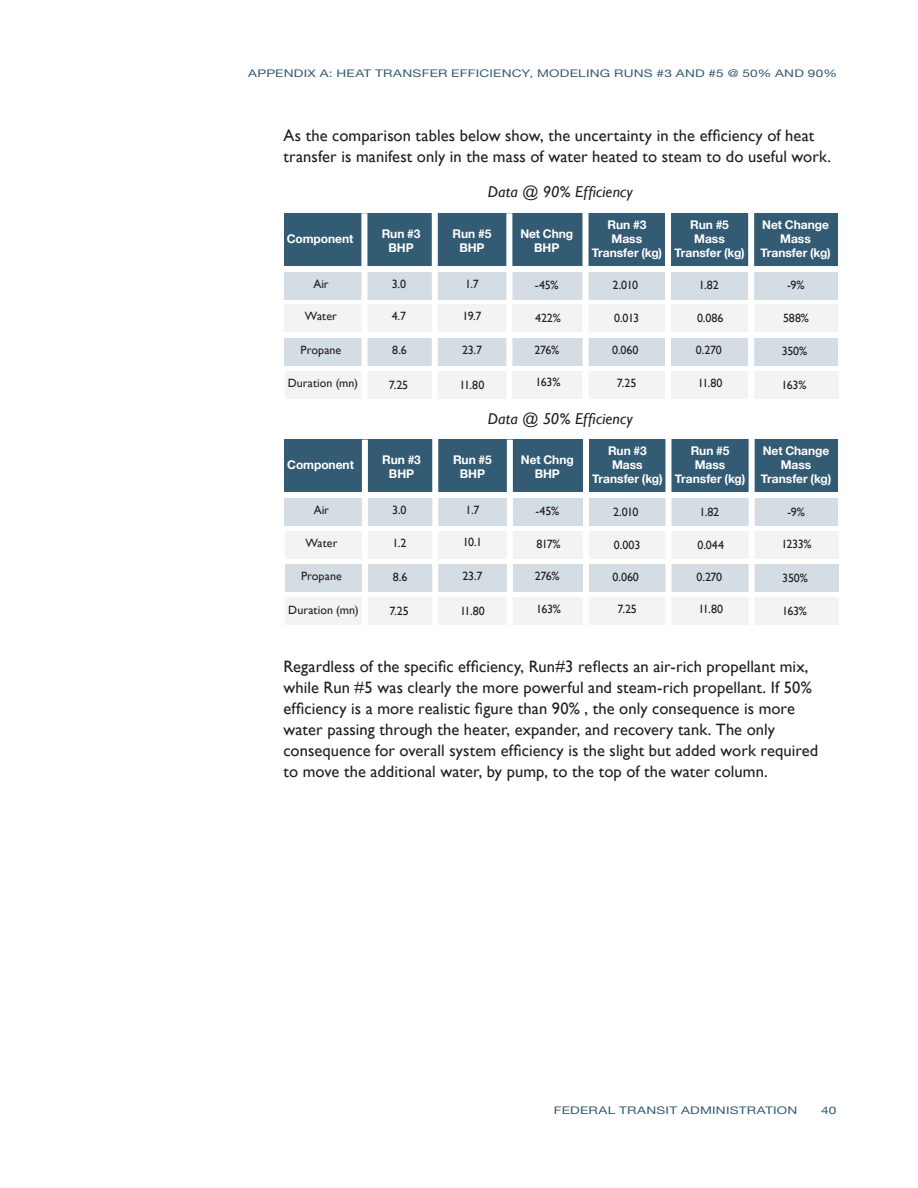
<style>
.page{position:relative;width:918px;height:1188px;background:#fff}
.page>*{position:absolute;margin:0;border:0;box-sizing:border-box;transform-origin:0 0}
.t1{font:16.5px/21px "Gill Sans";letter-spacing:.005em;color:#231f20}
.t2{font:italic 15.75px "Gill Sans";letter-spacing:.01em;color:#231f20}
.t3{font:12px "Gill Sans";letter-spacing:-.01em;color:#231f20}
.t4{font:700 12px/14.1px "Helvetica Neue";letter-spacing:-.005em;color:#fff;text-align:center}
.t5{font:10.5px "Helvetica Neue";letter-spacing:.02em;color:#345b74;scale:1.3 1}
</style>
<div class="page">
<div style="left:284px;top:305px;width:554px;height:27px;background:#f3f3f3"></div>
<div style="left:284px;top:338px;width:554px;height:27px;background:#d4dde3"></div>
<div style="left:285px;top:372px;width:553px;height:27px;background:#f3f3f3"></div>
<div style="left:285px;top:531px;width:553px;height:27px;background:#f3f3f3"></div>
<div style="left:285px;top:564px;width:553px;height:28px;background:#d4dde3"></div>
<div style="left:285px;top:598px;width:554px;height:27px;background:#f3f3f3"></div>
<div style="left:284px;top:213px;width:553px;height:52px;background:#345b74"></div>
<div style="left:284px;top:272px;width:553px;height:27px;background:#d4dde3"></div>
<div style="left:361px;top:213px;width:6px;height:196px;background:#fff"></div>
<div style="left:432px;top:212px;width:6px;height:191px;background:#fff"></div>
<div style="left:506px;top:213px;width:6px;height:192px;background:#fff"></div>
<div style="left:583px;top:211px;width:6px;height:192px;background:#fff"></div>
<div style="left:748px;top:212px;width:6px;height:200px;background:#fff"></div>
<div style="left:665px;top:209px;width:6px;height:200px;background:#fff"></div>
<div style="left:284px;top:440px;width:554px;height:52px;background:#345b74"></div>
<div style="left:284px;top:499px;width:554px;height:27px;background:#d4dde3"></div>
<div style="left:362px;top:440px;width:6px;height:196px;background:#fff"></div>
<div style="left:432px;top:438px;width:6px;height:192px;background:#fff"></div>
<div style="left:507px;top:440px;width:6px;height:191px;background:#fff"></div>
<div style="left:583px;top:437px;width:6px;height:193px;background:#fff"></div>
<div style="left:749px;top:438px;width:6px;height:200px;background:#fff"></div>
<div style="left:665px;top:435px;width:6px;height:201px;background:#fff"></div>
<p class="t5" style="left:248px;top:64px;width:454px">APPENDIX A: HEAT TRANSFER EFFICIENCY, MODELING RUNS #3 AND #5 @ 50% AND 90%</p>
<p class="t1" style="left:284px;top:125px;width:532px">As the comparison tables below show, the uncertainty in the efficiency of heat</p>
<p class="t1" style="left:284px;top:146px;width:549px">transfer is manifest only in the mass of water heated to steam to do useful work.</p>
<p class="t2" style="left:488px;top:183px;width:147px">Data @ 90% Efficiency</p>
<p class="t4" style="left:592px;top:217px;width:72px">Run #3<br>Mass<br>Transfer (kg)</p>
<p class="t4" style="left:674px;top:217px;width:72px">Run #5<br>Mass<br>Transfer (kg)</p>
<p class="t4" style="left:760px;top:217px;width:72px">Net Change<br>Mass<br>Transfer (kg)</p>
<p class="t4" style="left:287px;top:231px;width:68px">Component</p>
<p class="t4" style="left:382px;top:226px;width:40px">Run #3<br>BHP</p>
<p class="t4" style="left:453px;top:226px;width:40px">Run #5<br>BHP</p>
<p class="t4" style="left:520px;top:226px;width:54px">Net Chng<br>BHP</p>
<p class="t3" style="left:535px;top:278px;width:25px">-45%</p>
<p class="t3" style="left:392px;top:277px;width:16px">3.0</p>
<p class="t3" style="left:465px;top:277px;width:15px">1.7</p>
<p class="t3" style="left:463px;top:309px;width:20px">19.7</p>
<p class="t3" style="left:462px;top:343px;width:22px">23.7</p>
<p class="t3" style="left:313px;top:277px;width:17px">Air</p>
<p class="t3" style="left:613px;top:278px;width:27px">2.010</p>
<p class="t3" style="left:699px;top:278px;width:21px">1.82</p>
<p class="t3" style="left:787px;top:278px;width:19px">-9%</p>
<p class="t3" style="left:392px;top:309px;width:16px">4.7</p>
<p class="t3" style="left:392px;top:343px;width:16px">8.6</p>
<p class="t3" style="left:389px;top:378px;width:21px">7.25</p>
<p class="t3" style="left:305px;top:309px;width:34px">Water</p>
<p class="t3" style="left:301px;top:343px;width:42px">Propane</p>
<p class="t3" style="left:288px;top:376px;width:72px">Duration (mn)</p>
<p class="t3" style="left:535px;top:311px;width:27px">422%</p>
<p class="t3" style="left:783px;top:311px;width:28px">588%</p>
<p class="t3" style="left:782px;top:344px;width:27px">350%</p>
<p class="t3" style="left:614px;top:311px;width:26px">0.013</p>
<p class="t3" style="left:697px;top:311px;width:28px">0.086</p>
<p class="t3" style="left:534px;top:343px;width:26px">276%</p>
<p class="t3" style="left:536px;top:375px;width:26px">163%</p>
<p class="t2" style="left:488px;top:409px;width:146px">Data @ 50% Efficiency</p>
<p class="t3" style="left:612px;top:343px;width:28px">0.060</p>
<p class="t3" style="left:696px;top:343px;width:27px">0.270</p>
<p class="t3" style="left:617px;top:376px;width:21px">7.25</p>
<p class="t3" style="left:698px;top:376px;width:26px">11.80</p>
<p class="t3" style="left:460px;top:378px;width:26px">11.80</p>
<p class="t3" style="left:782px;top:378px;width:26px">163%</p>
<p class="t4" style="left:592px;top:443px;width:72px">Run #3<br>Mass<br>Transfer (kg)</p>
<p class="t4" style="left:675px;top:443px;width:72px">Run #5<br>Mass<br>Transfer (kg)</p>
<p class="t4" style="left:761px;top:443px;width:72px">Net Change<br>Mass<br>Transfer (kg)</p>
<p class="t4" style="left:287px;top:457px;width:68px">Component</p>
<p class="t4" style="left:382px;top:452px;width:40px">Run #3<br>BHP</p>
<p class="t4" style="left:453px;top:452px;width:40px">Run #5<br>BHP</p>
<p class="t4" style="left:521px;top:452px;width:54px">Net Chng<br>BHP</p>
<p class="t3" style="left:535px;top:504px;width:25px">-45%</p>
<p class="t3" style="left:392px;top:503px;width:16px">3.0</p>
<p class="t3" style="left:466px;top:503px;width:15px">1.7</p>
<p class="t3" style="left:463px;top:535px;width:21px">10.1</p>
<p class="t3" style="left:463px;top:569px;width:22px">23.7</p>
<p class="t3" style="left:314px;top:503px;width:17px">Air</p>
<p class="t3" style="left:613px;top:505px;width:27px">2.010</p>
<p class="t3" style="left:699px;top:505px;width:21px">1.82</p>
<p class="t3" style="left:788px;top:505px;width:19px">-9%</p>
<p class="t3" style="left:392px;top:536px;width:16px">1.2</p>
<p class="t3" style="left:393px;top:570px;width:16px">8.6</p>
<p class="t3" style="left:389px;top:604px;width:21px">7.25</p>
<p class="t3" style="left:305px;top:536px;width:34px">Water</p>
<p class="t3" style="left:301px;top:569px;width:42px">Propane</p>
<p class="t3" style="left:288px;top:603px;width:72px">Duration (mn)</p>
<p class="t3" style="left:536px;top:537px;width:26px">817%</p>
<p class="t3" style="left:781px;top:537px;width:32px">1233%</p>
<p class="t3" style="left:782px;top:571px;width:27px">350%</p>
<p class="t3" style="left:614px;top:538px;width:28px">0.003</p>
<p class="t3" style="left:697px;top:538px;width:28px">0.044</p>
<p class="t3" style="left:535px;top:569px;width:26px">276%</p>
<p class="t3" style="left:536px;top:602px;width:26px">163%</p>
<p class="t3" style="left:613px;top:570px;width:28px">0.060</p>
<p class="t3" style="left:696px;top:570px;width:27px">0.270</p>
<p class="t3" style="left:617px;top:602px;width:21px">7.25</p>
<p class="t3" style="left:698px;top:602px;width:26px">11.80</p>
<p class="t3" style="left:460px;top:604px;width:26px">11.80</p>
<p class="t3" style="left:782px;top:604px;width:26px">163%</p>
<p class="t1" style="left:284px;top:656px;width:530px">Regardless of the specific efficiency, Run#3 reflects an air-rich propellant mix, while Run #5 was clearly the more powerful and steam-rich propellant. If 50% efficiency is a more realistic figure than 90% , the only consequence is more</p>
<p class="t1" style="left:284px;top:719px;width:493px">water passing through the heater, expander, and recovery tank. The only</p>
<p class="t1" style="left:284px;top:740px;width:536px">consequence for overall system efficiency is the slight but added work required</p>
<p class="t1" style="left:284px;top:761px;width:486px">to move the additional water, by pump, to the top of the water column.</p>
<p class="t5" style="left:554px;top:1102px;width:189px">FEDERAL TRANSIT ADMINISTRATION</p>
<p class="t5" style="left:821px;top:1102px;width:13px">40</p>
</div>
